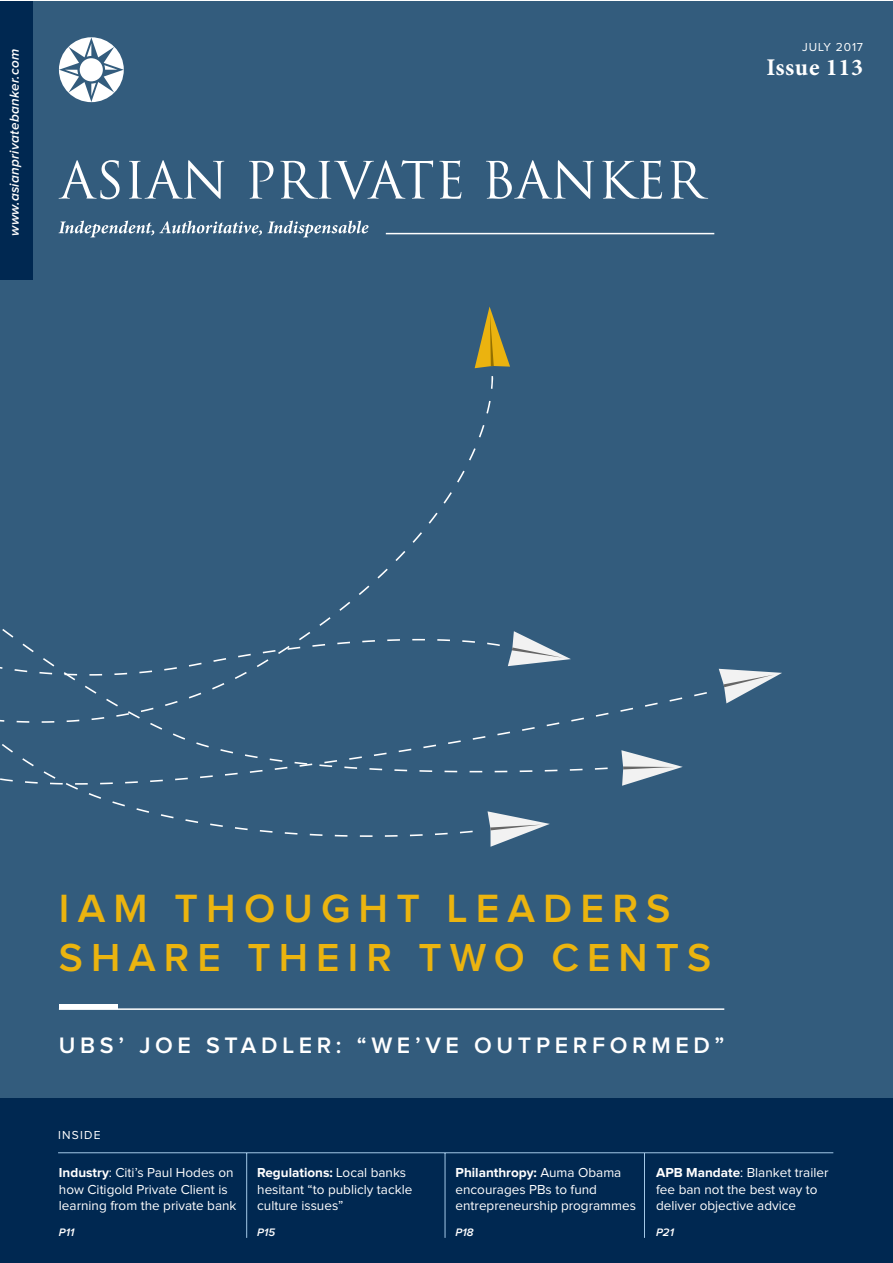
<style>
.page{position:relative;width:893px;height:1263px;background:#fff}
.page>*{position:absolute;margin:0;border:0;box-sizing:border-box;transform-origin:0 0}
.t1{font:600 40.95px "Proxima Nova";letter-spacing:.2em;color:#ebb40f}
.t2{font:600 40.5px "Proxima Nova";letter-spacing:.2em;color:#ebb40f}
.t3{font:700 24px "Minion Pro";letter-spacing:.025em;color:#fff}
.t4{font:600 23.25px "Proxima Nova";letter-spacing:.2em;color:#fff}
.t5{font:13.5px/16.5px "Proxima Nova";color:#fff}
.t6{font:italic 600 13.5px "Proxima Nova";letter-spacing:.025em;color:#fff}
.t7{font:12px "Proxima Nova";letter-spacing:.075em;color:#fff}
.t8{font:italic 600 11.25px "Proxima Nova";color:#fff}
.s1{font-weight:700}
</style>
<div class="page">
<div style="left:0;top:1px;width:892px;height:1262px;background:#335c7d"></div>
<svg style="left:475px;top:306px;width:35px;height:62px"></svg>
<svg style="left:488px;top:811px;width:62px;height:36px"></svg>
<svg style="left:719px;top:669px;width:63px;height:34px"></svg>
<svg style="left:67px;top:785px;width:406px;height:52px"></svg>
<svg style="left:0;top:625px;width:707px;height:160px"></svg>
<svg style="left:59px;top:221px;width:310px;height:16px"></svg>
<svg style="left:59px;top:160px;width:649px;height:39px"></svg>
<div style="left:0;top:1098px;width:892px;height:165px;background:#002851"></div>
<hr style="left:386px;top:233px;width:328px;height:1px;background:#fff">
<svg style="left:59px;top:37px;width:65px;height:65px"></svg>
<div style="left:0;top:1px;width:32px;height:278px;background:#002851"></div>
<hr style="left:246px;top:1153px;width:1px;height:85px;background:#a3c8e7">
<hr style="left:445px;top:1153px;width:1px;height:85px;background:#a3c8e7">
<hr style="left:644px;top:1153px;width:1px;height:85px;background:#a3c8e7">
<hr style="left:58px;top:1152px;width:775px;height:1px;background:#a3c8e7">
<hr style="left:59px;top:1005px;width:59px;height:4px;background:#fff">
<hr style="left:59px;top:1008px;width:665px;height:2px;background:#fff">
<p class="t6" style="left:8px;top:236px;width:189px;rotate:-90deg">www.asianprivatebanker.com</p>
<p class="t7" style="left:802px;top:41px;width:62px">JULY 2017</p>
<h3 class="t3" style="left:766px;top:50px;width:98px">Issue 113</h3>
<h1 class="t1" style="left:59px;top:890px;width:613px">IAM THOUGHT LEADERS</h1>
<h2 class="t2" style="left:59px;top:939px;width:654px">SHARE THEIR TWO CENTS</h2>
<h3 class="t4" style="left:59px;top:1034px;width:667px">UBS’ JOE STADLER: “WE’VE OUTPERFORMED”</h3>
<p class="t7" style="left:58px;top:1129px;width:44px">INSIDE</p>
<p class="t5" style="left:59px;top:1165px;width:179px"><span class="s1">Industry</span>: Citi’s Paul Hodes on how Citigold Private Client is learning from the private bank</p>
<p class="t8" style="left:59px;top:1226px;width:17px">P11</p>
<p class="t5" style="left:257px;top:1165px;width:157px"><span class="s1">Regulations:</span> Local banks hesitant “to publicly tackle culture issues”</p>
<p class="t8" style="left:257px;top:1226px;width:19px">P15</p>
<p class="t5" style="left:456px;top:1165px;width:182px"><span class="s1">Philanthropy:</span> Auma Obama encourages PBs to fund entrepreneurship programmes</p>
<p class="t8" style="left:456px;top:1226px;width:19px">P18</p>
<p class="t5" style="left:656px;top:1165px;width:174px"><span class="s1">APB Mandate</span>: Blanket trailer fee ban not the best way to deliver objective advice</p>
<p class="t8" style="left:656px;top:1226px;width:19px">P21</p>
</div>
